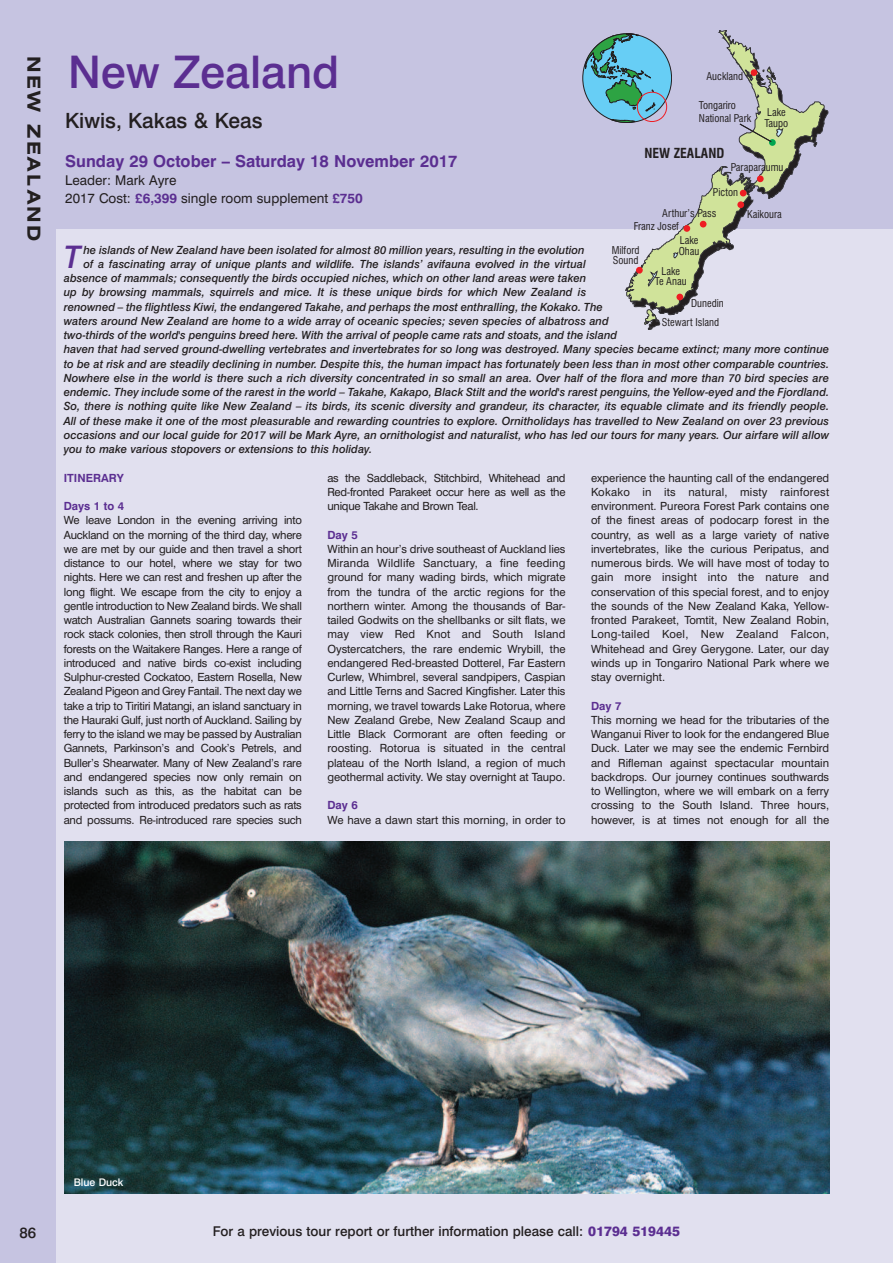
<style>
.page{position:relative;width:893px;height:1263px;background:#fff}
.page>*{position:absolute;margin:0;border:0;box-sizing:border-box;transform-origin:0 0}
.t1{font:500 45px "Swiss 721 BT";color:#5b2e91}
.t2{font:italic 500 31.05px "Swiss 721 BT";color:#5b2e91}
.t3{font:500 21px "Swiss 721 BT";color:#231f20}
.t4{font:700 expanded 18px "Swiss 721 BT";letter-spacing:.145em;color:#231f20}
.t5{font:700 16.5px "Swiss 721 BT";color:#5b2e91}
.t6{font:500 15px "Swiss 721 BT";color:#231f20}
.t7{font:500 13.5px "Swiss 721 BT";color:#231f20}
.t8{font:13.5px/18px "Swiss 721 BT";color:#231f20}
.t9{font:700 condensed 13.5px "Swiss 721 BT";color:#231f20}
.t10{font:11.25px/14.2px "Swiss 721 BT";letter-spacing:-.005em;color:#231f20;text-align:justify}
.t11{font:italic 500 11.25px "Swiss 721 BT";color:#231f20}
.t12{font:700 11.25px "Swiss 721 BT";color:#5b2e91}
.t13{font:condensed 10.5px/10.5px "Swiss 721 BT";color:#231f20}
.t14{font:500 10.5px "Swiss 721 BT";color:#fff}
.s1{font-weight:700;color:#5b2e91}
.s2{font-weight:800;color:#5b2e91}
</style>
<div class="page">
<div style="left:16px;top:0;width:877px;height:1263px;background:#e1e0ef"></div>
<div style="left:0;top:0;width:893px;height:229px;background:#c6c4e1"></div>
<div style="left:0;top:0;width:55px;height:1263px;background:#c6c4e1"></div>
<img style="left:64px;top:841px;width:765px;height:352px">
<svg style="left:585px;top:30px;width:243px;height:300px"></svg>
<h3 class="t4" style="left:40px;top:56px;width:187px;rotate:90deg">NEW ZEALAND</h3>
<h1 class="t1" style="left:68px;top:55px;width:273px">New Zealand</h1>
<h3 class="t3" style="left:65px;top:112px;width:199px">Kiwis, Kakas &amp; Keas</h3>
<p class="t13" style="left:706px;top:72px;width:38px">Auckland</p>
<p class="t13" style="left:699px;top:100px;width:54px;line-height:12.6px">Tongariro<br>National Park</p>
<p class="t13" style="left:764px;top:108px;width:25px">Lake<br>Taupo</p>
<p class="t9" style="left:645px;top:148px;width:81px">NEW ZEALAND</p>
<h3 class="t5" style="left:65px;top:155px;width:394px">Sunday 29 October – Saturday 18 November 2017</h3>
<p class="t8" style="left:65px;top:173px;width:299px">Leader: Mark Ayre<br>2017 Cost: <span class="s1">£6,399</span> single room supplement <span class="s1">£750</span></p>
<h2 class="t2" style="left:64px;top:245px;width:19px">T</h2>
<p class="t11" style="left:83px;top:245px;width:503px">he islands of New Zealand have been isolated for almost 80 million years, resulting in the evolution</p>
<p class="t13" style="left:731px;top:163px;width:54px">Paraparaumu</p>
<p class="t13" style="left:713px;top:188px;width:27px">Picton</p>
<p class="t13" style="left:662px;top:209px;width:56px">Arthur’s Pass</p>
<p class="t13" style="left:747px;top:210px;width:36px">Kaikoura</p>
<p class="t13" style="left:634px;top:222px;width:47px">Franz Josef</p>
<p class="t13" style="left:679px;top:236px;width:22px">Lake<br>Ohau</p>
<p class="t13" style="left:612px;top:245px;width:29px">Milford<br>Sound</p>
<p class="t11" style="left:83px;top:260px;width:504px">of a fascinating array of unique plants and wildlife. The islands’ avifauna evolved in the virtual</p>
<p class="t11" style="left:64px;top:274px;width:524px">absence of mammals; consequently the birds occupied niches, which on other land areas were taken</p>
<p class="t11" style="left:64px;top:288px;width:524px">up by browsing mammals, squirrels and mice. It is these unique birds for which New Zealand is</p>
<p class="t11" style="left:64px;top:302px;width:541px">renowned – the flightless Kiwi, the endangered Takahe, and perhaps the most enthralling, the Kokako. The</p>
<p class="t11" style="left:64px;top:317px;width:546px">waters around New Zealand are home to a wide array of oceanic species; seven species of albatross and</p>
<p class="t11" style="left:64px;top:331px;width:555px">two-thirds of the world's penguins breed here. With the arrival of people came rats and stoats, and the island</p>
<p class="t11" style="left:64px;top:345px;width:767px">haven that had served ground-dwelling vertebrates and invertebrates for so long was destroyed. Many species became extinct; many more continue</p>
<p class="t11" style="left:64px;top:359px;width:767px">to be at risk and are steadily declining in number. Despite this, the human impact has fortunately been less than in most other comparable countries.</p>
<p class="t11" style="left:64px;top:374px;width:767px">Nowhere else in the world is there such a rich diversity concentrated in so small an area. Over half of the flora and more than 70 bird species are</p>
<p class="t11" style="left:64px;top:388px;width:767px">endemic. They include some of the rarest in the world – Takahe, Kakapo, Black Stilt and the world's rarest penguins, the Yellow-eyed and the Fjordland.</p>
<p class="t11" style="left:64px;top:402px;width:767px">So, there is nothing quite like New Zealand – its birds, its scenic diversity and grandeur, its character, its equable climate and its friendly people.</p>
<p class="t11" style="left:64px;top:416px;width:767px">All of these make it one of the most pleasurable and rewarding countries to explore. Ornitholidays has travelled to New Zealand on over 23 previous</p>
<p class="t11" style="left:64px;top:431px;width:767px">occasions and our local guide for 2017 will be Mark Ayre, an ornithologist and naturalist, who has led our tours for many years. Our airfare will allow</p>
<p class="t11" style="left:64px;top:445px;width:310px">you to make various stopovers or extensions to this holiday.</p>
<p class="t13" style="left:655px;top:267px;width:33px;text-align:center">Lake<br>Te Anau</p>
<p class="t13" style="left:662px;top:294px;width:63px;line-height:18.8px;text-indent:29px">Dunedin<br>Stewart Island</p>
<p class="t12" style="left:64px;top:473px;width:62px">ITINERARY</p>
<p class="t12" style="left:64px;top:502px;width:62px">Days 1 to 4</p>
<p class="t10" style="left:64px;top:514px;width:240px">We leave London in the evening arriving into Auckland on the morning of the third day, where we are met by our guide and then travel a short distance to our hotel, where we stay for two nights. Here we can rest and freshen up after the long flight. We escape from the city to enjoy a gentle introduction to New Zealand birds. We shall watch Australian Gannets soaring towards their rock stack colonies, then stroll through the Kauri forests on the Waitakere Ranges. Here a range of introduced and native birds co-exist including Sulphur-crested Cockatoo, Eastern Rosella, New Zealand Pigeon and Grey Fantail. The next day we take a trip to Tiritiri Matangi, an island sanctuary in the Hauraki Gulf, just north of Auckland. Sailing by ferry to the island we may be passed by Australian Gannets, Parkinson’s and Cook’s Petrels, and Buller’s Shearwater. Many of New Zealand’s rare and endangered species now only remain on islands such as this, as the habitat can be protected from introduced predators such as rats and possums. Re-introduced rare species such</p>
<p class="t10" style="left:327px;top:472px;width:240px">as the Saddleback, Stitchbird, Whitehead and Red-fronted Parakeet occur here as well as the unique Takahe and Brown Teal.</p>
<p class="t12" style="left:327px;top:530px;width:32px">Day 5</p>
<p class="t10" style="left:327px;top:543px;width:240px">Within an hour’s drive southeast of Auckland lies Miranda Wildlife Sanctuary, a fine feeding ground for many wading birds, which migrate from the tundra of the arctic regions for the northern winter. Among the thousands of Bar&shy;tailed Godwits on the shellbanks or silt flats, we may view Red Knot and South Island Oystercatchers, the rare endemic Wrybill, the endangered Red-breasted Dotterel, Far Eastern Curlew, Whimbrel, several sandpipers, Caspian and Little Terns and Sacred Kingfisher. Later this morning, we travel towards Lake Rotorua, where New Zealand Grebe, New Zealand Scaup and Little Black Cormorant are often feeding or roosting. Rotorua is situated in the central plateau of the North Island, a region of much geothermal activity. We stay overnight at Taupo.</p>
<p class="t12" style="left:327px;top:801px;width:32px">Day 6</p>
<p class="t10" style="left:327px;top:814px;width:240px">We have a dawn start this morning, in order to</p>
<p class="t10" style="left:591px;top:472px;width:240px">experience the haunting call of the endangered Kokako in its natural, misty rainforest environment. Pureora Forest Park contains one of the finest areas of podocarp forest in the country, as well as a large variety of native invertebrates, like the curious Peripatus, and numerous birds. We will have most of today to gain more insight into the nature and conservation of this special forest, and to enjoy the sounds of the New Zealand Kaka, Yellow&shy;fronted Parakeet, Tomtit, New Zealand Robin, Long-tailed Koel, New Zealand Falcon, Whitehead and Grey Gerygone. Later, our day winds up in Tongariro National Park where we stay overnight.</p>
<p class="t12" style="left:591px;top:701px;width:32px">Day 7</p>
<p class="t10" style="left:591px;top:714px;width:240px">This morning we head for the tributaries of the Wanganui River to look for the endangered Blue Duck. Later we may see the endemic Fernbird and Rifleman against spectacular mountain backdrops. Our journey continues southwards to Wellington, where we will embark on a ferry crossing to the South Island. Three hours, however, is at times not enough for all the</p>
<h3 class="t6" style="left:20px;top:1227px;width:18px">86</h3>
<p class="t14" style="left:74px;top:1178px;width:51px">Blue Duck</p>
<p class="t7" style="left:213px;top:1227px;width:469px">For a previous tour report or further information please call: <span class="s2">01794 519445</span></p>
</div>
